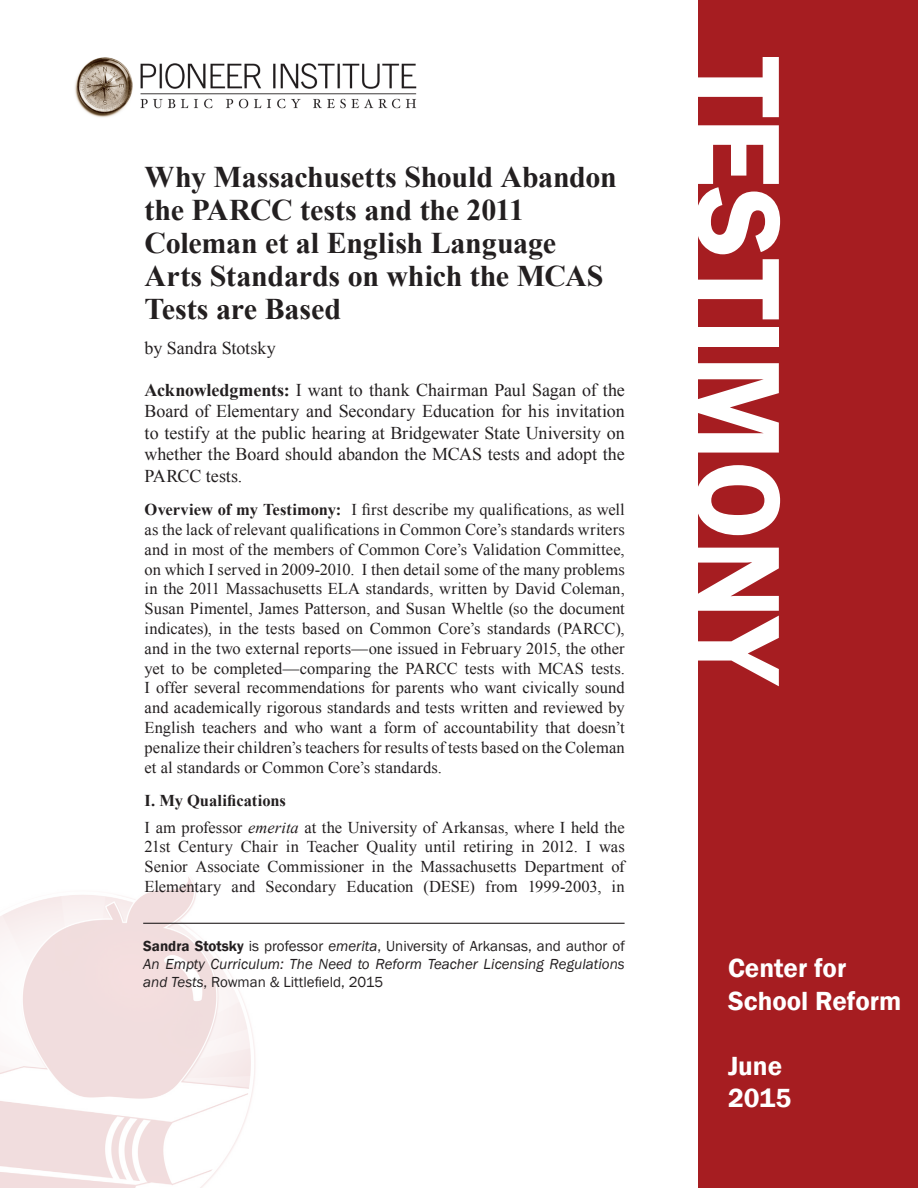
<style>
.page{position:relative;width:918px;height:1188px;background:#fff}
.page>*{position:absolute;margin:0;border:0;box-sizing:border-box;transform-origin:0 0}
.t1{font:600 123px "Franklin Gothic";color:#fff}
.t2{font:700 30px/33px "Times New Roman";letter-spacing:-.01em;color:#231f20}
.t3{font:600 27px/32.4px "Franklin Gothic";color:#fff}
.t4{font:18px/21.6px "Times New Roman";letter-spacing:-.005em;color:#231f20;text-align:justify}
.t5{font:16.5px/19.8px "Times New Roman";color:#231f20;text-align:justify}
.t6{font:700 16.5px "Times New Roman";color:#231f20}
.t7{font:italic 15px/18px "Franklin Gothic";color:#231f20;text-align:justify}
.s1{font-weight:700}
.s2{font-style:italic}
.s3{font-weight:600;font-style:normal}
.s4{font-style:normal}
</style>
<div class="page">
<img style="left:0;top:877px;width:280px;height:311px">
<div style="left:698px;top:0;width:220px;height:1188px;background:#a61d21"></div>
<img style="left:75px;top:57px;width:342px;height:61px">
<hr style="left:143px;top:923px;width:482px;height:1px;background:#231f20">
<p class="t2" style="left:145px;top:159px;width:474px">Why Massachusetts Should Abandon the PARCC tests and the 2011<br>Coleman et al English Language<br>Arts Standards on which the MCAS<br>Tests are Based</p>
<p class="t4" style="left:145px;top:337px;width:133px">by Sandra Stotsky</p>
<p class="t4" style="left:145px;top:378px;width:482px"><span class="s1">Acknowledgments:</span> I want to thank Chairman Paul Sagan of the Board of Elementary and Secondary Education for his invitation to testify at the public hearing at Bridgewater State University on whether the Board should abandon the MCAS tests and adopt the PARCC tests.</p>
<p class="t5" style="left:145px;top:500px;width:482px"><span class="s1">Overview of my Testimony:</span> I first describe my qualifications, as well as the lack of relevant qualifications in Common Core’s standards writers and in most of the members of Common Core’s Validation Committee, on which I served in 2009-2010. I then detail some of the many problems in the 2011 Massachusetts ELA standards, written by David Coleman, Susan Pimentel, James Patterson, and Susan Wheltle (so the document indicates), in the tests based on Common Core’s standards (PARCC), and in the two external reports—one issued in February 2015, the other yet to be completed—comparing the PARCC tests with MCAS tests.<br>I offer several recommendations for parents who want civically sound and academically rigorous standards and tests written and reviewed by English teachers and who want a form of accountability that doesn’t penalize their children’s teachers for results of tests based on the Coleman et al standards or Common Core’s standards.</p>
<p class="t6" style="left:145px;top:789px;width:143px">I. My Qualifications</p>
<p class="t5" style="left:145px;top:817px;width:482px">I am professor <span class="s2">emerita</span> at the University of Arkansas, where I held the 21st Century Chair in Teacher Quality until retiring in 2012. I was Senior Associate Commissioner in the Massachusetts Department of Elementary and Secondary Education (DESE) from 1999-2003, in</p>
<p class="t7" style="left:143px;top:938px;width:483px"><span class="s3">Sandra Stotsky</span> <span class="s4">is professor</span> emerita<span class="s4">, University of Arkansas, and author of </span>An Empty Curriculum: The Need to Reform Teacher Licensing Regulations and Tests<span class="s4">, Rowman &amp; Littlefield, 2015</span></p>
<p class="t1" style="left:814px;top:57px;width:634px;rotate:90deg">TESTIMONY</p>
<p class="t3" style="left:728px;top:952px;width:175px">Center for<br>School Reform</p>
<p class="t3" style="left:728px;top:1050px;width:65px">June<br>2015</p>
</div>
